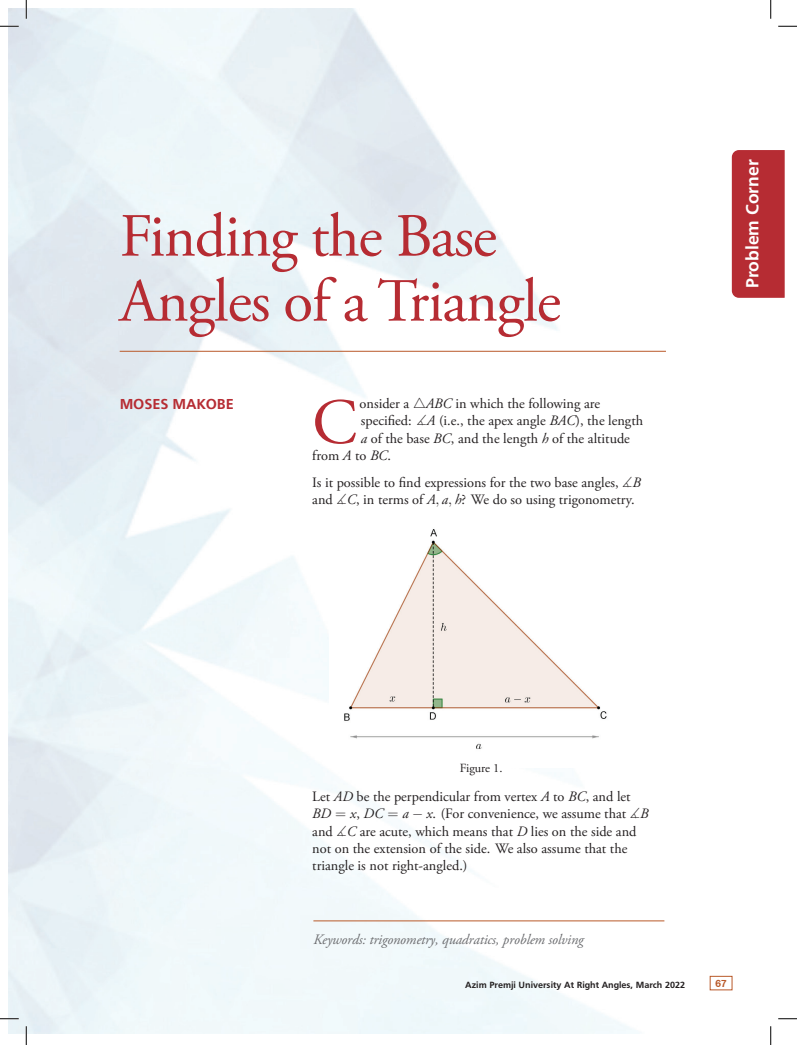
<style>
.page{position:relative;width:797px;height:1045px;background:#fff}
.page>*{position:absolute;margin:0;border:0;box-sizing:border-box;transform-origin:0 0}
.t1{font:64.25px "Adobe Garamond Pro";color:#b62c33}
.t2{font:61.25px/65px "Adobe Garamond Pro";letter-spacing:-.02em;color:#b62c33}
.t3{font:700 17.5px "Frutiger";color:#fff}
.t4{font:700 15px "Frutiger";letter-spacing:-.01em;color:#b62c33}
.t5{font:14.38px/17.4px "Adobe Garamond Pro";color:#231f20}
.t6{font:italic 14.38px "Adobe Garamond Pro";letter-spacing:-.01em;color:#6c6d70}
.t7{font:12.5px "Adobe Garamond Pro";color:#231f20}
.t8{font:700 10px "Helvetica Neue CE";color:#b95929}
.t9{font:700 9.38px "Frutiger";color:#231f20}
.s1{font-family:"CMSY10"}
.s2{font-style:italic}
.s3{font-family:"MSAM10"}
.s4{font-family:"CMMI10"}
.s5{font-family:"CMR10"}
</style>
<div class="page">
<div style="left:709px;top:976px;width:23px;height:14px;border:1px solid #b95929"></div>
<div style="left:731px;top:150px;width:54px;height:148px;background:#b62c33"></div>
<img style="left:344px;top:527px;width:264px;height:223px">
<hr style="left:120px;top:351px;width:546px;height:1px;background:#b95929">
<hr style="left:313px;top:920px;width:351px;height:1px;background:#b95929">
<svg style="left:0;top:25px;width:19px;height:2px"></svg>
<svg style="left:778px;top:25px;width:19px;height:2px"></svg>
<svg style="left:0;top:1018px;width:19px;height:1px"></svg>
<svg style="left:778px;top:1018px;width:19px;height:1px"></svg>
<svg style="left:25px;top:0;width:2px;height:19px"></svg>
<svg style="left:25px;top:1026px;width:2px;height:19px"></svg>
<svg style="left:770px;top:0;width:1px;height:19px"></svg>
<svg style="left:770px;top:1026px;width:1px;height:19px"></svg>
<h2 class="t2" style="left:120px;top:206px;width:443px">Finding the Base<br>Angles of a Triangle</h2>
<p class="t4" style="left:120px;top:395px;width:116px">MOSES MAKOBE</p>
<h1 class="t1" style="left:312px;top:384px;width:46px">C</h1>
<p class="t5" style="left:359px;top:395px;width:242px">onsider a <span class="s1">△</span><span class="s2">ABC</span> in which the following are</p>
<p class="t5" style="left:361px;top:413px;width:284px">specified: <span class="s3">∡</span><span class="s2">A</span> (i.e., the apex angle <span class="s2">BAC</span>), the length</p>
<p class="t5" style="left:361px;top:430px;width:271px"><span class="s2">a</span> of the base <span class="s2">BC</span>, and the length <span class="s2">h</span> of the altitude</p>
<p class="t5" style="left:312px;top:447px;width:80px">from <span class="s2">A</span> to <span class="s2">BC</span>.</p>
<p class="t5" style="left:312px;top:474px;width:330px">Is it possible to find expressions for the two base angles, <span class="s3">∡</span><span class="s2">B </span>and <span class="s3">∡</span><span class="s2">C</span>, in terms of <span class="s2">A</span><span class="s4">,</span> <span class="s2">a</span><span class="s4">,</span> <span class="s2">h</span>? We do so using trigonometry.</p>
<p class="t3" style="left:742px;top:288px;width:130px;rotate:-90deg">Problem Corner</p>
<p class="t7" style="left:460px;top:760px;width:44px">Figure 1.</p>
<p class="t5" style="left:312px;top:788px;width:338px">Let <span class="s2">AD</span> be the perpendicular from vertex <span class="s2">A</span> to <span class="s2">BC</span>, and let <span class="s2">BD</span> <span class="s5">=</span> <span class="s2">x</span>, <span class="s2">DC</span> <span class="s5">=</span> <span class="s2">a</span> <span class="s1">−</span> <span class="s2">x</span>. (For convenience, we assume that <span class="s3">∡</span><span class="s2">B </span>and <span class="s3">∡</span><span class="s2">C</span> are acute, which means that <span class="s2">D</span> lies on the side and not on the extension of the side. We also assume that the triangle is not right-angled.)</p>
<p class="t6" style="left:313px;top:931px;width:272px">Keywords: trigonometry, quadratics, problem solving</p>
<p class="t9" style="left:465px;top:979px;width:221px">Azim Premji University At Right Angles, March 2022</p>
<p class="t8" style="left:715px;top:977px;width:13px">67</p>
</div>
